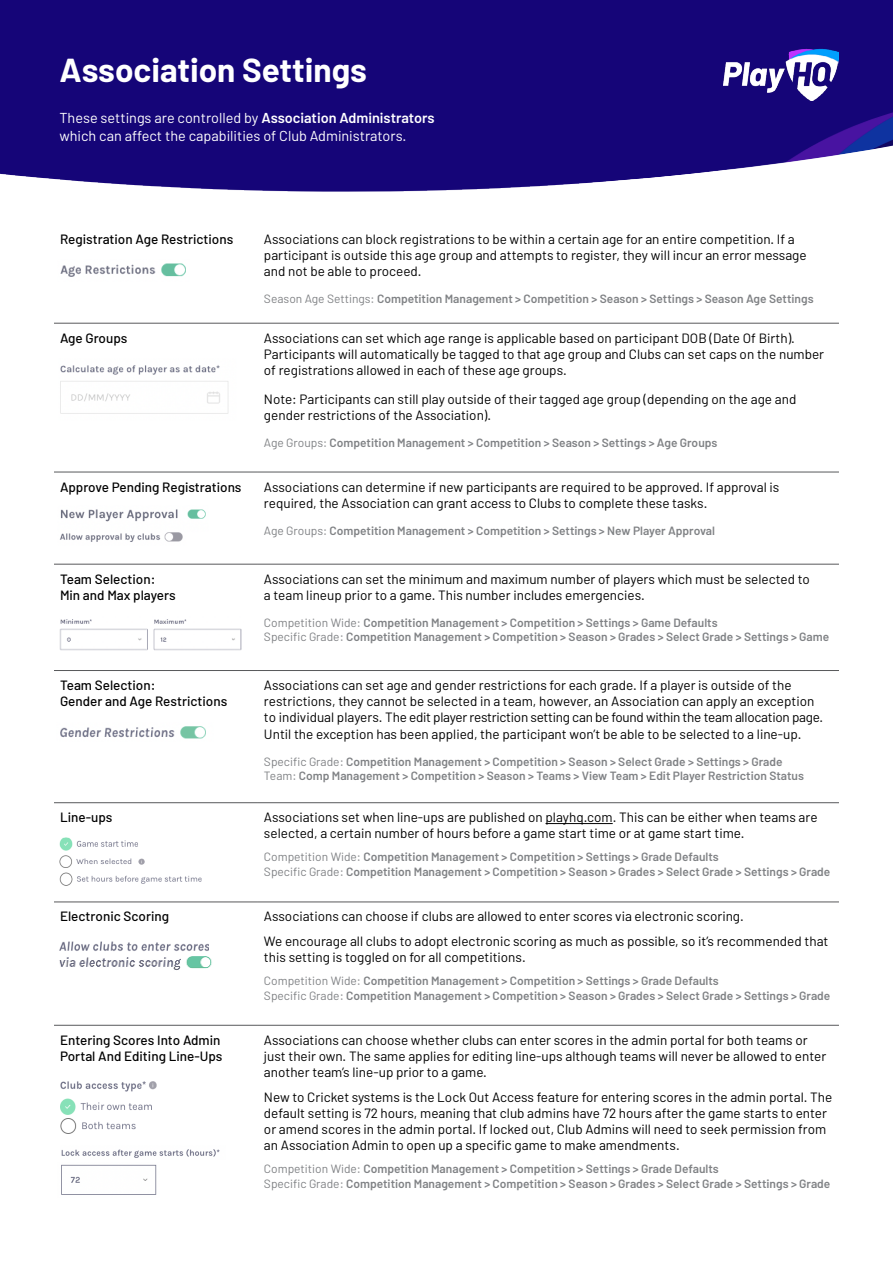
<style>
.page{position:relative;width:893px;height:1263px;background:#fff}
.page>*{position:absolute;margin:0;border:0;box-sizing:border-box;transform-origin:0 0}
.t1{font:700 33.3px "Barlow";color:#fff}
.t2{font:14.4px/17.7px "Barlow";color:#fff}
.t3{font:13.5px/16.2px "Barlow";color:#000}
.t4{font:500 13.5px/16.2px "Barlow";color:#000}
.t5{font:600 12px/14.4px "Barlow";color:#808285}
.s1{font-weight:600}
.s2{font-weight:400}
</style>
<div class="page">
<img style="left:59px;top:619px;width:183px;height:32px">
<img style="left:0;top:0;width:893px;height:192px">
<img style="left:723px;top:49px;width:116px;height:52px">
<hr style="left:54px;top:323px;width:204px;height:1px;background:#58595b">
<hr style="left:258px;top:323px;width:581px;height:1px;background:#58595b">
<hr style="left:54px;top:472px;width:204px;height:1px;background:#58595b">
<hr style="left:258px;top:472px;width:581px;height:1px;background:#58595b">
<hr style="left:54px;top:564px;width:204px;height:1px;background:#58595b">
<hr style="left:258px;top:564px;width:581px;height:1px;background:#58595b">
<hr style="left:54px;top:670px;width:204px;height:1px;background:#58595b">
<hr style="left:258px;top:670px;width:581px;height:1px;background:#58595b">
<hr style="left:54px;top:802px;width:204px;height:1px;background:#58595b">
<hr style="left:258px;top:802px;width:581px;height:1px;background:#58595b">
<hr style="left:54px;top:902px;width:204px;height:1px;background:#58595b">
<hr style="left:258px;top:902px;width:581px;height:1px;background:#58595b">
<hr style="left:54px;top:1025px;width:204px;height:1px;background:#58595b">
<hr style="left:258px;top:1025px;width:581px;height:1px;background:#58595b">
<hr style="left:545px;top:823px;width:68px;height:1px;background:#000">
<img style="left:60px;top:263px;width:126px;height:14px">
<img style="left:60px;top:365px;width:169px;height:49px">
<img style="left:59px;top:509px;width:147px;height:33px">
<img style="left:60px;top:726px;width:146px;height:13px">
<img style="left:59px;top:837px;width:79px;height:14px">
<img style="left:59px;top:855px;width:86px;height:13px">
<img style="left:59px;top:872px;width:143px;height:14px">
<img style="left:60px;top:1081px;width:97px;height:11px">
<img style="left:60px;top:1098px;width:92px;height:17px">
<img style="left:60px;top:1118px;width:76px;height:16px">
<img style="left:59px;top:941px;width:150px;height:10px">
<img style="left:59px;top:956px;width:153px;height:14px">
<img style="left:61px;top:1149px;width:159px;height:9px">
<img style="left:61px;top:1164px;width:28px;height:31px">
<img style="left:89px;top:1164px;width:68px;height:31px">
<h1 class="t1" style="left:59px;top:50px;width:309px">Association Settings</h1>
<p class="t2" style="left:59px;top:109px;width:377px">These settings are controlled by <span class="s1">Association Administrators </span>which can affect the capabilities of Club Administrators.</p>
<p class="t4" style="left:60px;top:230px;width:175px">Registration Age Restrictions</p>
<p class="t3" style="left:264px;top:230px;width:544px">Associations can block registrations to be within a certain age for an entire competition. If a participant is outside this age group and attempts to register, they will incur an error message and not be able to proceed.</p>
<p class="t5" style="left:264px;top:292px;width:551px"><span class="s2">Season Age Settings:</span> Competition Management &gt; Competition &gt; Season &gt; Settings &gt; Season Age Settings</p>
<p class="t4" style="left:60px;top:329px;width:69px">Age Groups</p>
<p class="t3" style="left:264px;top:329px;width:562px">Associations can set which age range is applicable based on participant DOB (Date Of Birth).<br>Participants will automatically be tagged to that age group and Clubs can set caps on the number of registrations allowed in each of these age groups.</p>
<p class="t3" style="left:264px;top:391px;width:534px">Note: Participants can still play outside of their tagged age group (depending on the age and gender restrictions of the Association).</p>
<p class="t5" style="left:264px;top:436px;width:455px"><span class="s2">Age Groups:</span> Competition Management &gt; Competition &gt; Season &gt; Settings &gt; Age Groups</p>
<p class="t4" style="left:60px;top:478px;width:183px">Approve Pending Registrations</p>
<p class="t3" style="left:264px;top:478px;width:517px">Associations can determine if new participants are required to be approved. If approval is required, the Association can grant access to Clubs to complete these tasks.</p>
<p class="t5" style="left:264px;top:523px;width:453px"><span class="s2">Age Groups:</span> Competition Management &gt; Competition &gt; Settings &gt; New Player Approval</p>
<p class="t4" style="left:60px;top:570px;width:117px">Team Selection:<br>Min and Max players</p>
<p class="t3" style="left:264px;top:570px;width:547px">Associations can set the minimum and maximum number of players which must be selected to a team lineup prior to a game. This number includes emergencies.</p>
<p class="t5" style="left:264px;top:615px;width:567px"><span class="s2">Competition Wide:</span> Competition Management &gt; Competition &gt; Settings &gt; Game Defaults<br><span class="s2">Specific Grade:</span> Competition Management &gt; Competition &gt; Season &gt; Grades &gt; Select Grade &gt; Settings &gt; Game</p>
<p class="t4" style="left:60px;top:677px;width:169px">Team Selection:<br>Gender and Age Restrictions</p>
<p class="t3" style="left:264px;top:677px;width:561px">Associations can set age and gender restrictions for each grade. If a player is outside of the restrictions, they cannot be selected in a team, however, an Association can apply an exception to individual players. The edit player restriction setting can be found within the team allocation page.<br>Until the exception has been applied, the participant won’t be able to be selected to a line-up.</p>
<p class="t5" style="left:264px;top:754px;width:541px"><span class="s2">Specific Grade:</span> Competition Management &gt; Competition &gt; Season &gt; Select Grade &gt; Settings &gt; Grade<br><span class="s2">Team:</span> Comp Management &gt; Competition &gt; Season &gt; Teams &gt; View Team &gt; Edit Player Restriction Status</p>
<p class="t4" style="left:60px;top:809px;width:54px">Line-ups</p>
<p class="t3" style="left:264px;top:809px;width:555px">Associations set when line-ups are published on playhq.com. This can be either when teams are selected, a certain number of hours before a game start time or at game start time.</p>
<p class="t5" style="left:264px;top:850px;width:568px"><span class="s2">Competition Wide:</span> Competition Management &gt; Competition &gt; Settings &gt; Grade Defaults<br><span class="s2">Specific Grade:</span> Competition Management &gt; Competition &gt; Season &gt; Grades &gt; Select Grade &gt; Settings &gt; Grade</p>
<p class="t4" style="left:60px;top:908px;width:111px">Electronic Scoring</p>
<p class="t3" style="left:264px;top:904px;width:566px;line-height:24.8px">Associations can choose if clubs are allowed to enter scores via electronic scoring.<br>We encourage all clubs to adopt electronic scoring as much as possible, so it’s recommended that</p>
<p class="t3" style="left:264px;top:949px;width:263px">this setting is toggled on for all competitions.</p>
<p class="t5" style="left:264px;top:973px;width:568px"><span class="s2">Competition Wide:</span> Competition Management &gt; Competition &gt; Settings &gt; Grade Defaults<br><span class="s2">Specific Grade:</span> Competition Management &gt; Competition &gt; Season &gt; Grades &gt; Select Grade &gt; Settings &gt; Grade</p>
<p class="t4" style="left:60px;top:1031px;width:164px">Entering Scores Into Admin<br>Portal And Editing Line-Ups</p>
<p class="t3" style="left:264px;top:1031px;width:564px">Associations can choose whether clubs can enter scores in the admin portal for both teams or just their own. The same applies for editing line-ups although teams will never be allowed to enter another team’s line-up prior to a game.</p>
<p class="t3" style="left:264px;top:1088px;width:570px">New to Cricket systems is the Lock Out Access feature for entering scores in the admin portal. The default setting is 72 hours, meaning that club admins have 72 hours after the game starts to enter or amend scores in the admin portal. If locked out, Club Admins will need to seek permission from an Association Admin to open up a specific game to make amendments.</p>
<p class="t5" style="left:264px;top:1162px;width:568px"><span class="s2">Competition Wide:</span> Competition Management &gt; Competition &gt; Settings &gt; Grade Defaults<br><span class="s2">Specific Grade:</span> Competition Management &gt; Competition &gt; Season &gt; Grades &gt; Select Grade &gt; Settings &gt; Grade</p>
</div>
